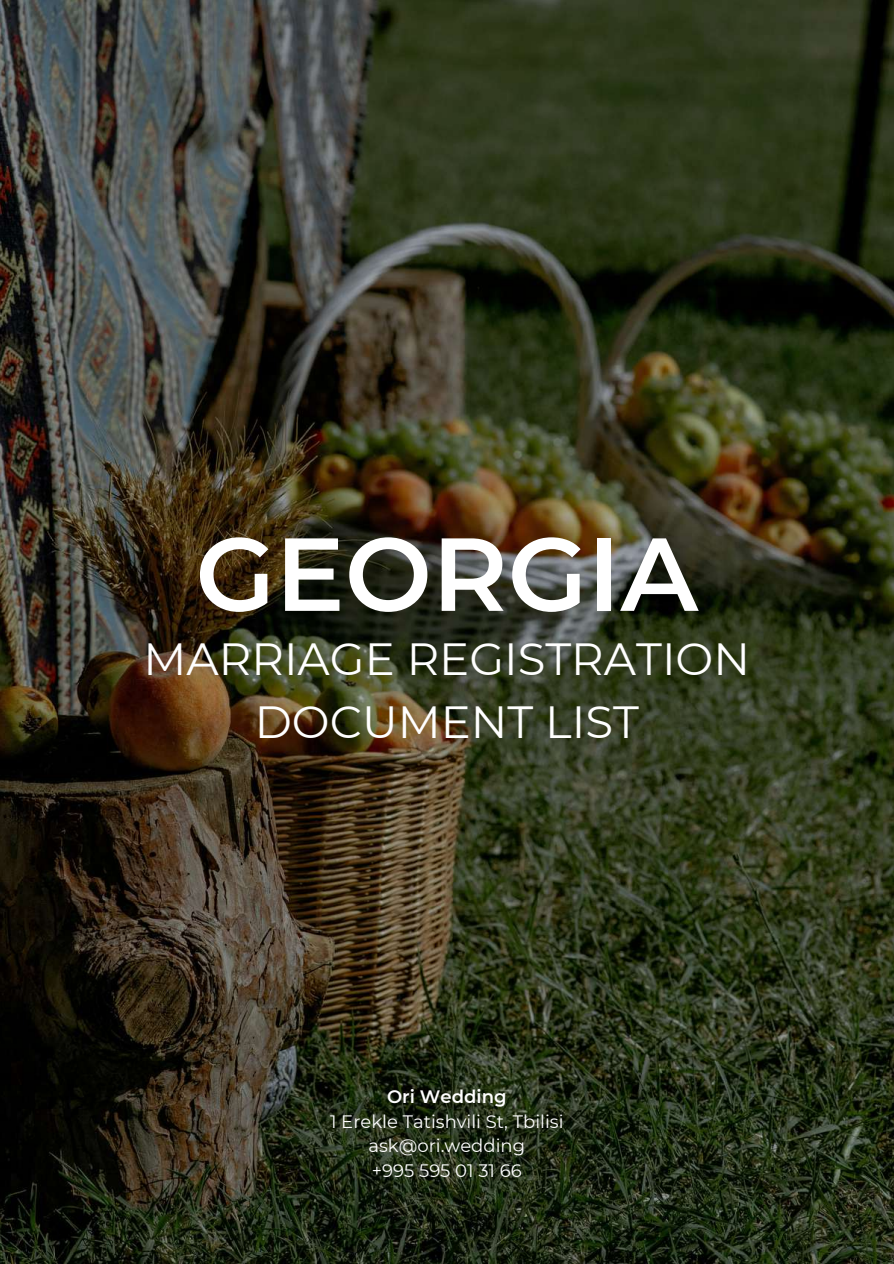
<style>
.page{position:relative;width:894px;height:1264px;background:#fff}
.page>*{position:absolute;margin:0;border:0;box-sizing:border-box;transform-origin:0 0}
.t1{font:600 103.5px "Montserrat";color:#fff}
.t2{font:45px/63px "Montserrat";color:#fff;text-align:center}
.t3{font:18px/24.8px "Montserrat";color:#fff;text-align:center}
.t4{font:600 18px "Montserrat";color:#fff}
</style>
<div class="page">
<img style="left:0;top:0;width:893px;height:1263px">
<h1 class="t1" style="left:195px;top:510px;width:504px">GEORGIA</h1>
<h2 class="t2" style="left:143px;top:627px;width:607px">MARRIAGE REGISTRATION<br>DOCUMENT LIST</h2>
<p class="t4" style="left:387px;top:1085px;width:121px">Ori Wedding</p>
<p class="t3" style="left:330px;top:1108px;width:235px">1 Erekle Tatishvili St, Tbilisi ask@ori.wedding<br>+995 595 01 31 66</p>
</div>
